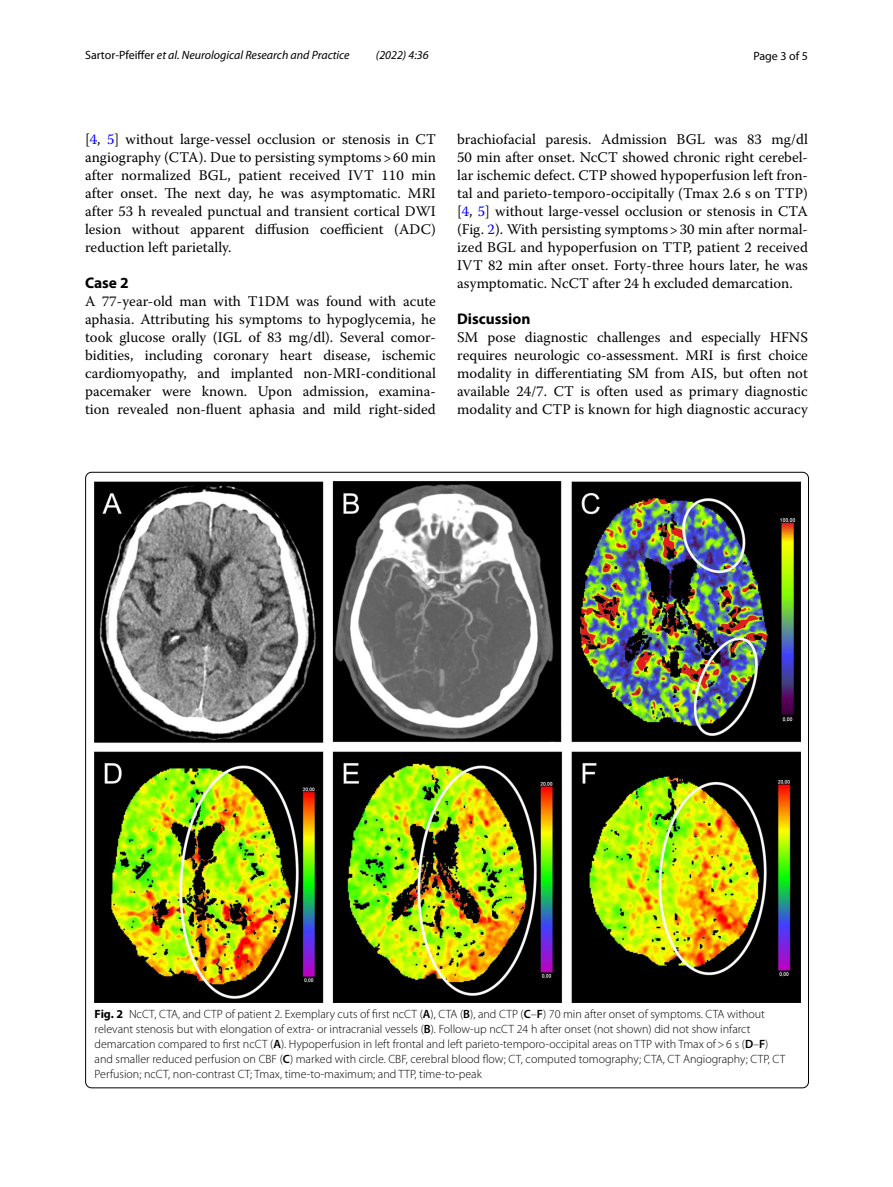
<style>
.page{position:relative;width:893px;height:1187px;background:#fff}
.page>*{position:absolute;margin:0;border:0;box-sizing:border-box;transform-origin:0 0}
.t1{font:700 15.45px "Myriad Pro";color:#000}
.t2{font:14.7px/18px "Warnock Pro";color:#000;text-align:justify}
.t3{font:300 12px/15px "Myriad Pro";color:#000}
.t4{font:italic 12px "Myriad Pro";color:#000}
.t5{font:12px "Myriad Pro";color:#000}
.s1{font-style:normal}
.s2{color:#00f}
.s3{font-weight:700}
.s4{font-weight:600}
</style>
<div class="page">
<img style="left:94px;top:481px;width:706px;height:521px">
<p class="t4" style="left:85px;top:48px;width:266px"><span class="s1">Sartor‑Pfeiffer</span> et al. Neurological Research and Practice</p>
<p class="t4" style="left:376px;top:48px;width:54px">(2022) 4:36</p>
<p class="t5" style="left:753px;top:48px;width:56px">Page 3 of 5</p>
<p class="t2" style="left:85px;top:130px;width:352px">[<span class="s2">4</span>, <span class="s2">5</span>] without large-vessel occlusion or stenosis in CT angiography (CTA). Due to persisting symptoms&gt;60 min after normalized BGL, patient received IVT 110 min after onset. The next day, he was asymptomatic. MRI after 53 h revealed punctual and transient cortical DWI lesion without apparent diffusion coefficient (ADC) reduction left parietally.</p>
<p class="t1" style="left:85px;top:272px;width:45px">Case 2</p>
<p class="t2" style="left:85px;top:292px;width:352px">A 77-year-old man with T1DM was found with acute aphasia. Attributing his symptoms to hypoglycemia, he took glucose orally (IGL of 83 mg/dl). Several comor&shy;bidities, including coronary heart disease, ischemic cardiomyopathy, and implanted non-MRI-conditional pacemaker were known. Upon admission, examina&shy;tion revealed non-fluent aphasia and mild right-sided</p>
<p class="t2" style="left:457px;top:130px;width:352px">brachiofacial paresis. Admission BGL was 83 mg/dl 50 min after onset. NcCT showed chronic right cerebel&shy;lar ischemic defect. CTP showed hypoperfusion left fron&shy;tal and parieto-temporo-occipitally (Tmax 2.6 s on TTP) [<span class="s2">4</span>, <span class="s2">5</span>] without large-vessel occlusion or stenosis in CTA (Fig. <span class="s2">2</span>). With persisting symptoms&gt;30 min after normal&shy;ized BGL and hypoperfusion on TTP, patient 2 received IVT 82 min after onset. Forty-three hours later, he was asymptomatic. NcCT after 24 h excluded demarcation.</p>
<p class="t1" style="left:457px;top:308px;width:75px">Discussion</p>
<p class="t2" style="left:457px;top:328px;width:352px">SM pose diagnostic challenges and especially HFNS requires neurologic co-assessment. MRI is first choice modality in differentiating SM from AIS, but often not available 24/7. CT is often used as primary diagnostic modality and CTP is known for high diagnostic accuracy</p>
<p class="t3" style="left:95px;top:1006px;width:692px"><span class="s3">Fig. 2</span> NcCT, CTA, and CTP of patient 2. Exemplary cuts of first ncCT (<span class="s4">A</span>), CTA (<span class="s4">B</span>), and CTP (<span class="s4">C</span>–<span class="s4">F</span>) 70 min after onset of symptoms. CTA without relevant stenosis but with elongation of extra- or intracranial vessels (<span class="s4">B</span>). Follow-up ncCT 24 h after onset (not shown) did not show infarct demarcation compared to first ncCT (<span class="s4">A</span>). Hypoperfusion in left frontal and left parieto-temporo-occipital areas on TTP with Tmax of&gt;6 s (<span class="s4">D</span>–<span class="s4">F</span>) and smaller reduced perfusion on CBF (<span class="s4">C</span>) marked with circle. CBF, cerebral blood flow; CT, computed tomography; CTA, CT Angiography; CTP, CT Perfusion; ncCT, non-contrast CT; Tmax, time-to-maximum; and TTP, time-to-peak</p>
</div>
